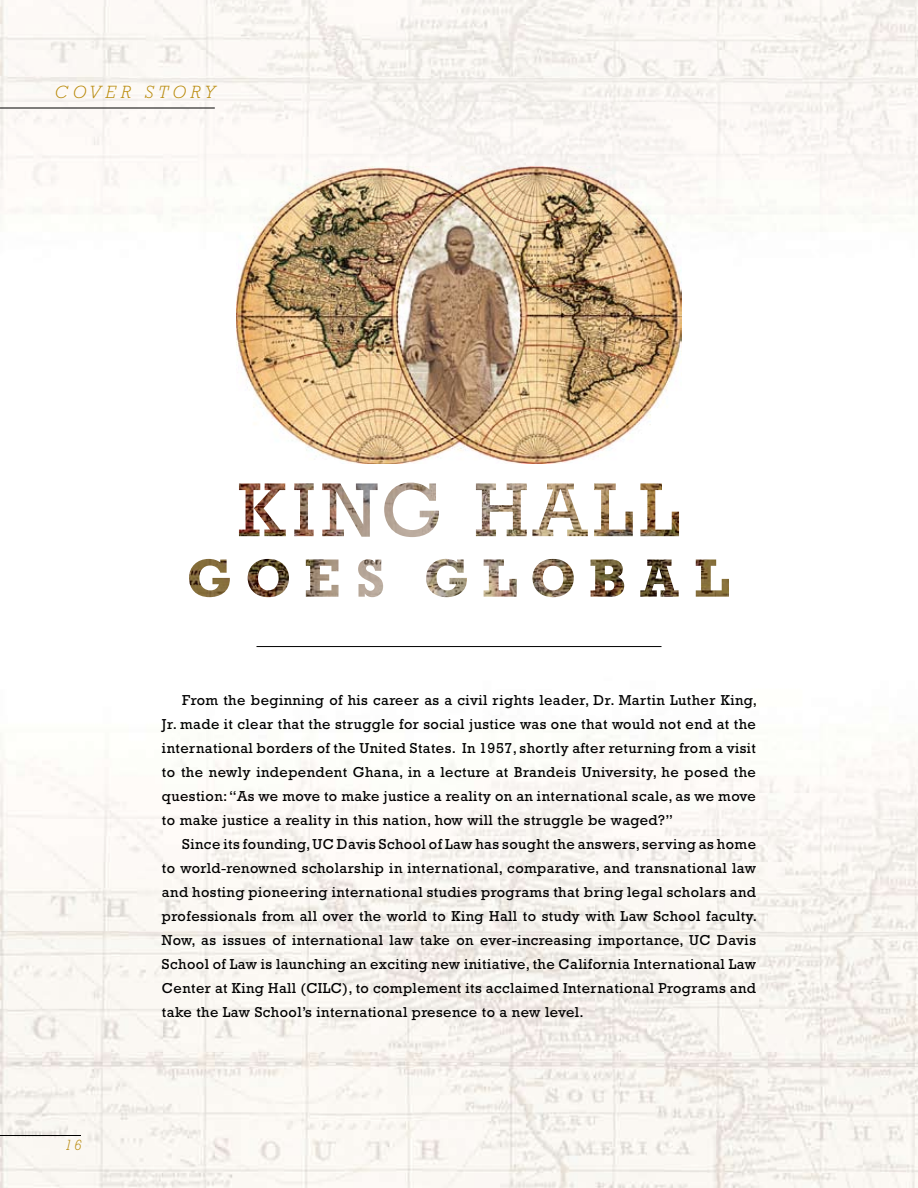
<style>
.page{position:relative;width:918px;height:1188px;background:#fff}
.page>*{position:absolute;margin:0;border:0;box-sizing:border-box;transform-origin:0 0}
.t1{font:italic 300 18px "Rockwell Std";letter-spacing:.26em;color:#bb8d0a}
.t2{font:italic 300 15px "Rockwell Std";color:#bb8d0a}
.t3{font:14.7px/24px "Rockwell Std";letter-spacing:.03em;color:#000;text-align:justify}
</style>
<div class="page">
<img style="left:0;top:647px;width:918px;height:541px">
<img style="left:0;top:0;width:918px;height:220px">
<img style="left:189px;top:483px;width:540px;height:114px">
<hr style="left:256px;top:646px;width:406px;height:1px;background:#000">
<hr style="left:0;top:108px;width:215px;height:1px;background:#000">
<img style="left:236px;top:166px;width:446px;height:298px">
<hr style="left:0;top:1135px;width:81px;height:1px;background:#000">
<p class="t1" style="left:54px;top:82px;width:162px">COVER STORY</p>
<p class="t2" style="left:65px;top:1136px;width:18px">16</p>
<p class="t3" style="left:162px;top:688px;width:597px;text-indent:20px">From the beginning of his career as a civil rights leader, Dr. Martin Luther King, Jr. made it clear that the struggle for social justice was one that would not end at the international borders of the United States. In 1957, shortly after returning from a visit to the newly independent Ghana, in a lecture at Brandeis University, he posed the question: “As we move to make justice a reality on an international scale, as we move to make justice a reality in this nation, how will the struggle be waged?”</p>
<p class="t3" style="left:162px;top:832px;width:597px;text-indent:20px">Since its founding, UC Davis School of Law has sought the answers, serving as home to world-renowned scholarship in international, comparative, and transnational law and hosting pioneering international studies programs that bring legal scholars and professionals from all over the world to King Hall to study with Law School faculty.<br>Now, as issues of international law take on ever-increasing importance, UC Davis School of Law is launching an exciting new initiative, the California International Law Center at King Hall (CILC), to complement its acclaimed International Programs and take the Law School’s international presence to a new level.</p>
</div>
